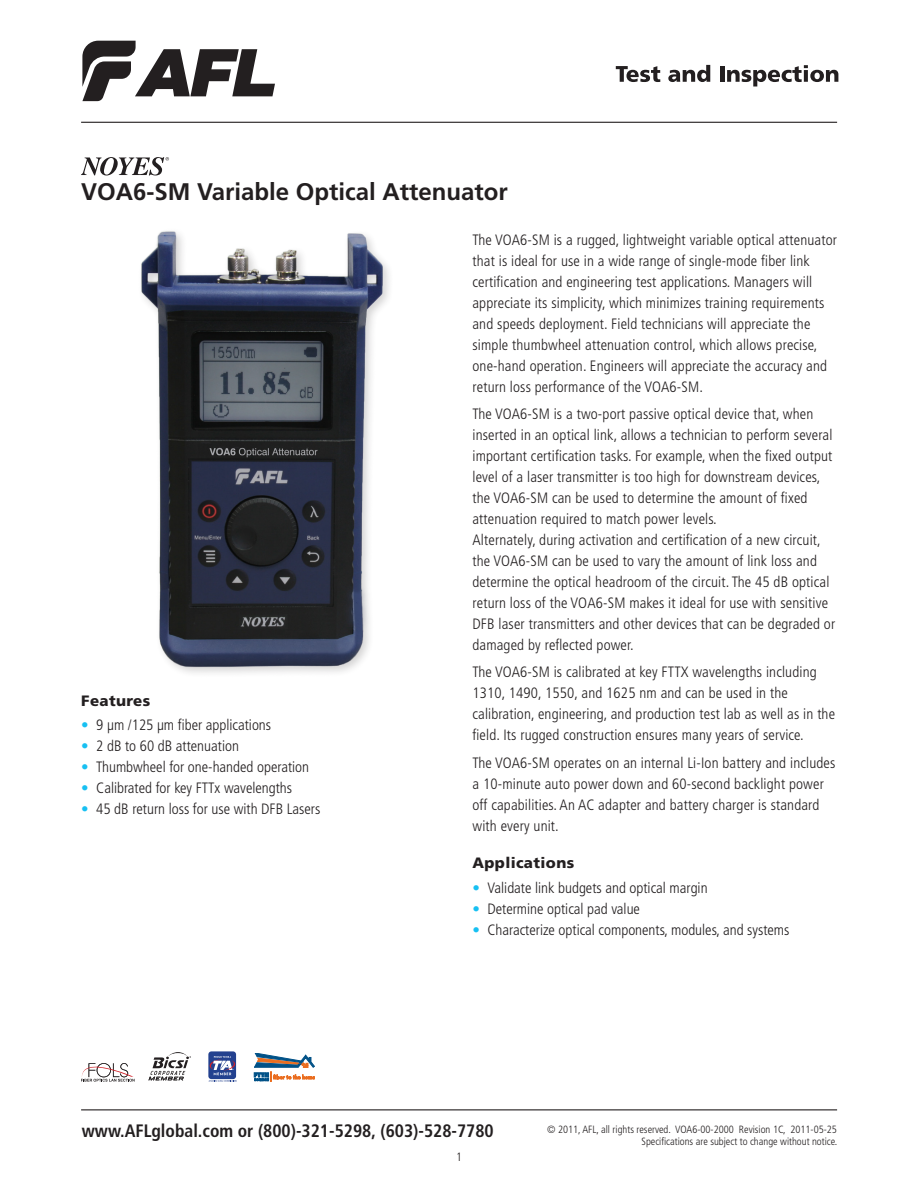
<style>
.page{position:relative;width:918px;height:1188px;background:#fff}
.page>*{position:absolute;margin:0;border:0;box-sizing:border-box;transform-origin:0 0}
.FPP_Product_Title{font:700 24px "Frutiger LT Std";color:#231f20}
.t1{font:700 condensed 18px "Frutiger LT Std";color:#231f20}
.FPP_Body_Text{font:300 condensed 15px/21px "Frutiger LT Std";letter-spacing:.01em;color:#231f20}
.FPP_Bullits{font:300 condensed 15px "Frutiger LT Std";color:#231f20}
.FPP_Subhead{font:900 15px "Frutiger LT Std";letter-spacing:.025em;color:#231f20}
.t2{font:300 condensed 12px "Frutiger LT Std";color:#231f20}
.t3{font:300 condensed 10.5px/12px "Frutiger LT Std";color:#231f20;text-align:right}
.s1{color:#17c0f2}
</style>
<div class="page">
<svg style="left:82px;top:41px;width:193px;height:60px"></svg>
<svg style="left:616px;top:66px;width:44px;height:16px"></svg>
<svg style="left:668px;top:65px;width:42px;height:17px"></svg>
<hr style="left:720px;top:66px;width:4px;height:16px;background:#231f20">
<svg style="left:727px;top:65px;width:111px;height:21px"></svg>
<hr style="left:81px;top:122px;width:756px;height:1px;background:#231f20">
<hr style="left:81px;top:1109px;width:756px;height:1px;background:#231f20">
<svg style="left:81px;top:1063px;width:53px;height:19px"></svg>
<svg style="left:148px;top:1052px;width:43px;height:29px"></svg>
<div style="left:208px;top:1051px;width:28px;height:28px;background:#23418f;border-radius:3px"></div>
<svg style="left:209px;top:1056px;width:28px;height:26px"></svg>
<svg style="left:254px;top:1053px;width:61px;height:29px"></svg>
<img style="left:141px;top:231px;width:248px;height:442px">
<svg style="left:81px;top:157px;width:88px;height:19px"></svg>
<p class="FPP_Product_Title" style="left:81px;top:178px;width:428px">VOA6-SM Variable Optical Attenuator</p>
<p class="FPP_Subhead" style="left:81px;top:691px;width:71px">Features</p>
<p class="FPP_Bullits" style="left:81px;top:716px;width:191px"><span class="s1">•</span> 9 µm /125 µm fiber applications</p>
<p class="FPP_Bullits" style="left:81px;top:737px;width:159px"><span class="s1">•</span> 2 dB to 60 dB attenuation</p>
<p class="FPP_Bullits" style="left:81px;top:758px;width:229px"><span class="s1">•</span> Thumbwheel for one-handed operation</p>
<p class="FPP_Bullits" style="left:81px;top:779px;width:212px"><span class="s1">•</span> Calibrated for key FTTx wavelengths</p>
<p class="FPP_Bullits" style="left:81px;top:800px;width:241px"><span class="s1">•</span> 45 dB return loss for use with DFB Lasers</p>
<p class="FPP_Body_Text" style="left:472px;top:229px;width:366px">The VOA6-SM is a rugged, lightweight variable optical attenuator that is ideal for use in a wide range of single-mode fiber link certification and engineering test applications. Managers will appreciate its simplicity, which minimizes training requirements and speeds deployment. Field technicians will appreciate the simple thumbwheel attenuation control, which allows precise, one-hand operation. Engineers will appreciate the accuracy and return loss performance of the VOA6-SM.</p>
<p class="FPP_Body_Text" style="left:472px;top:404px;width:364px">The VOA6-SM is a two-port passive optical device that, when inserted in an optical link, allows a technician to perform several important certification tasks. For example, when the fixed output level of a laser transmitter is too high for downstream devices, the VOA6-SM can be used to determine the amount of fixed attenuation required to match power levels.<br>Alternately, during activation and certification of a new circuit, the VOA6-SM can be used to vary the amount of link loss and determine the optical headroom of the circuit. The 45 dB optical return loss of the VOA6-SM makes it ideal for use with sensitive DFB laser transmitters and other devices that can be degraded or damaged by reflected power.</p>
<p class="FPP_Body_Text" style="left:472px;top:662px;width:364px">The VOA6-SM is calibrated at key FTTX wavelengths including 1310, 1490, 1550, and 1625 nm and can be used in the calibration, engineering, and production test lab as well as in the field. Its rugged construction ensures many years of service.</p>
<p class="FPP_Body_Text" style="left:472px;top:752px;width:364px">The VOA6-SM operates on an internal Li-Ion battery and includes a 10-minute auto power down and 60-second backlight power off capabilities. An AC adapter and battery charger is standard with every unit.</p>
<p class="FPP_Subhead" style="left:472px;top:854px;width:103px">Applications</p>
<p class="FPP_Bullits" style="left:472px;top:879px;width:237px"><span class="s1">•</span> Validate link budgets and optical margin</p>
<p class="FPP_Bullits" style="left:472px;top:900px;width:169px"><span class="s1">•</span> Determine optical pad value</p>
<p class="FPP_Bullits" style="left:472px;top:921px;width:318px"><span class="s1">•</span> Characterize optical components, modules, and systems</p>
<p class="t1" style="left:82px;top:1120px;width:413px">www.AFLglobal.com or (800)-321-5298, (603)-528-7780</p>
<p class="t3" style="left:547px;top:1123px;width:292px">© 2011, AFL, all rights reserved. VOA6-00-2000 Revision 1C, 2011-05-25<br>Specifications are subject to change without notice.</p>
<p class="t2" style="left:456px;top:1150px;width:7px">1</p>
</div>
